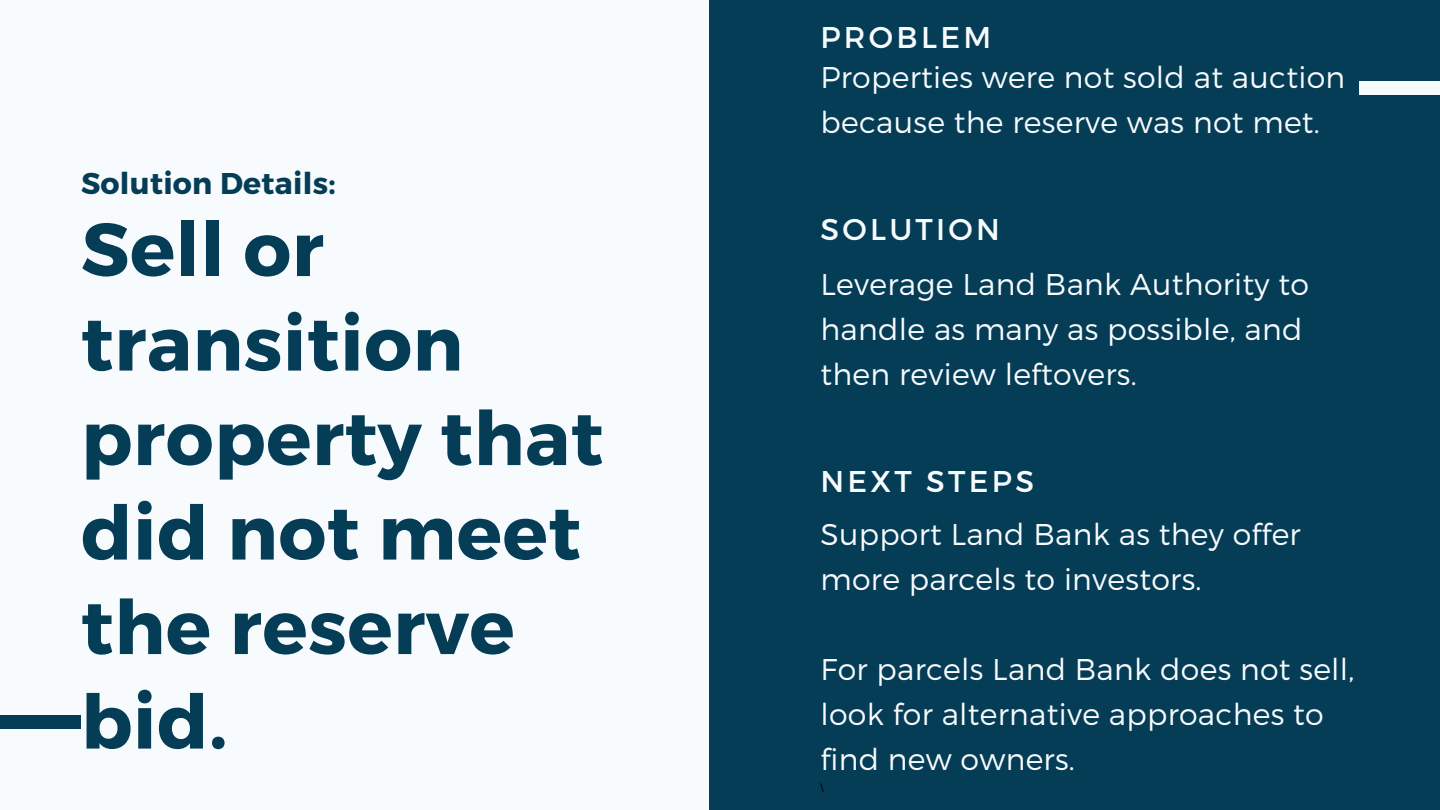
<style>
.page{position:relative;width:1440px;height:810px;background:#f8fbfd}
.page>*{position:absolute;margin:0;border:0;box-sizing:border-box;transform-origin:0 0}
.t1{font:700 75px/94.5px "Montserrat";letter-spacing:.01em;color:#053d57}
.t2{font:300 30px/45px "Montserrat";letter-spacing:.01em;color:#f8fbfd}
.t3{font:30px "Montserrat";letter-spacing:.11em;color:#f8fbfd}
.t4{font:700 30px "Montserrat";letter-spacing:.01em;color:#053d57}
.t5{font:12px "Arimo";color:#000}
</style>
<div class="page">
<div style="left:710px;top:0;width:730px;height:810px;background:#053d57"></div>
<div style="left:1359px;top:81px;width:81px;height:14px;background:#f8fbfd"></div>
<div style="left:0;top:715px;width:81px;height:14px;background:#053d57"></div>
<p class="t4" style="left:81px;top:164px;width:256px">Solution Details:</p>
<p class="t1" style="left:81px;top:198px;width:524px">Sell or transition property that did not meet the reserve bid.</p>
<p class="t3" style="left:820px;top:18px;width:172px">PROBLEM</p>
<p class="t2" style="left:820px;top:53px;width:526px">Properties were not sold at auction because the reserve was not met.</p>
<p class="t3" style="left:820px;top:210px;width:181px">SOLUTION</p>
<p class="t2" style="left:820px;top:260px;width:490px">Leverage Land Bank Authority to handle as many as possible, and then review leftovers.</p>
<p class="t3" style="left:820px;top:462px;width:215px">NEXT STEPS</p>
<p class="t2" style="left:820px;top:511px;width:482px">Support Land Bank as they offer more parcels to investors.</p>
<p class="t2" style="left:820px;top:646px;width:535px">For parcels Land Bank does not sell, look for alternative approaches to find new owners.</p>
<p class="t5" style="left:820px;top:781px;width:5px">\</p>
</div>
